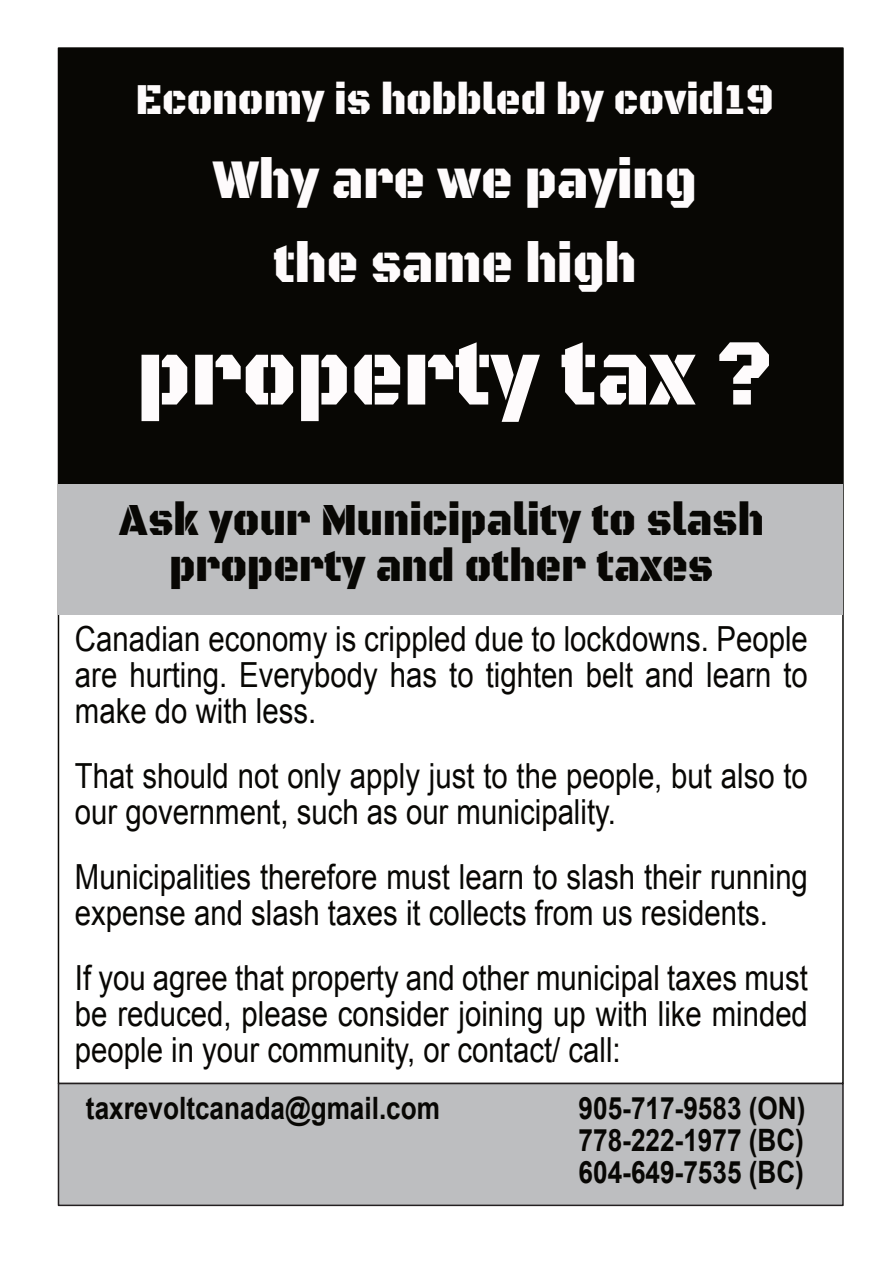
<style>
.page{position:relative;width:894px;height:1263px;background:#fff}
.page>*{position:absolute;margin:0;border:0;box-sizing:border-box;transform-origin:0 0}
.t1{font:96px "Black Ops One";color:#fefbfc;scale:.85 1}
.t2{font:57px/83.8px "Black Ops One";color:#fefbfc;text-align:center;scale:.85 1}
.t3{font:46.8px/46.8px "Black Ops One";color:#080704;text-align:center;scale:.85 1}
.t4{font:45px "Black Ops One";color:#fefbfc;scale:.85 1}
.t5{font:34.5px/35.7px "Arial";color:#080704;text-align:justify;scale:.85 1}
.t6{font:700 30.9px/31.8px "Arial";color:#080704;text-align:justify;scale:.85 1}
</style>
<div class="page">
<div style="left:58px;top:48px;width:784px;height:436px;background:#080704"></div>
<div style="left:58px;top:1083px;width:785px;height:123px;background:#bdbec0;border:2px solid #231f20"></div>
<div style="left:58px;top:484px;width:784px;height:130px;background:#bdbec0"></div>
<h3 class="t4" style="left:136px;top:73px;width:751px">Economy is hobbled by covid19</h3>
<h2 class="t2" style="left:213px;top:139px;width:569px">Why are we paying the same high</h2>
<h1 class="t1" style="left:137px;top:317px;width:748px">property tax ?</h1>
<h3 class="t3" style="left:119px;top:498px;width:760px">Ask your Municipality to slash property and other taxes</h3>
<p class="t5" style="left:75px;top:625px;width:863px">Canadian economy is crippled due to lockdowns. People are hurting. Everybody has to tighten belt and learn to make do with less.</p>
<p class="t5" style="left:75px;top:761px;width:863px">That should not only apply just to the people, but also to our government, such as our municipality.</p>
<p class="t5" style="left:75px;top:862px;width:863px">Municipalities therefore must learn to slash their running expense and slash taxes it collects from us residents.</p>
<p class="t5" style="left:75px;top:963px;width:863px">If you agree that property and other municipal taxes must be reduced, please consider joining up with like minded people in your community, or contact/ call:</p>
<p class="t6" style="left:86px;top:1095px;width:418px">taxrevoltcanada@gmail.com</p>
<p class="t6" style="left:578px;top:1095px;width:268px">905-717-9583 (ON)<br>778-222-1977 (BC)<br>604-649-7535 (BC)</p>
</div>
